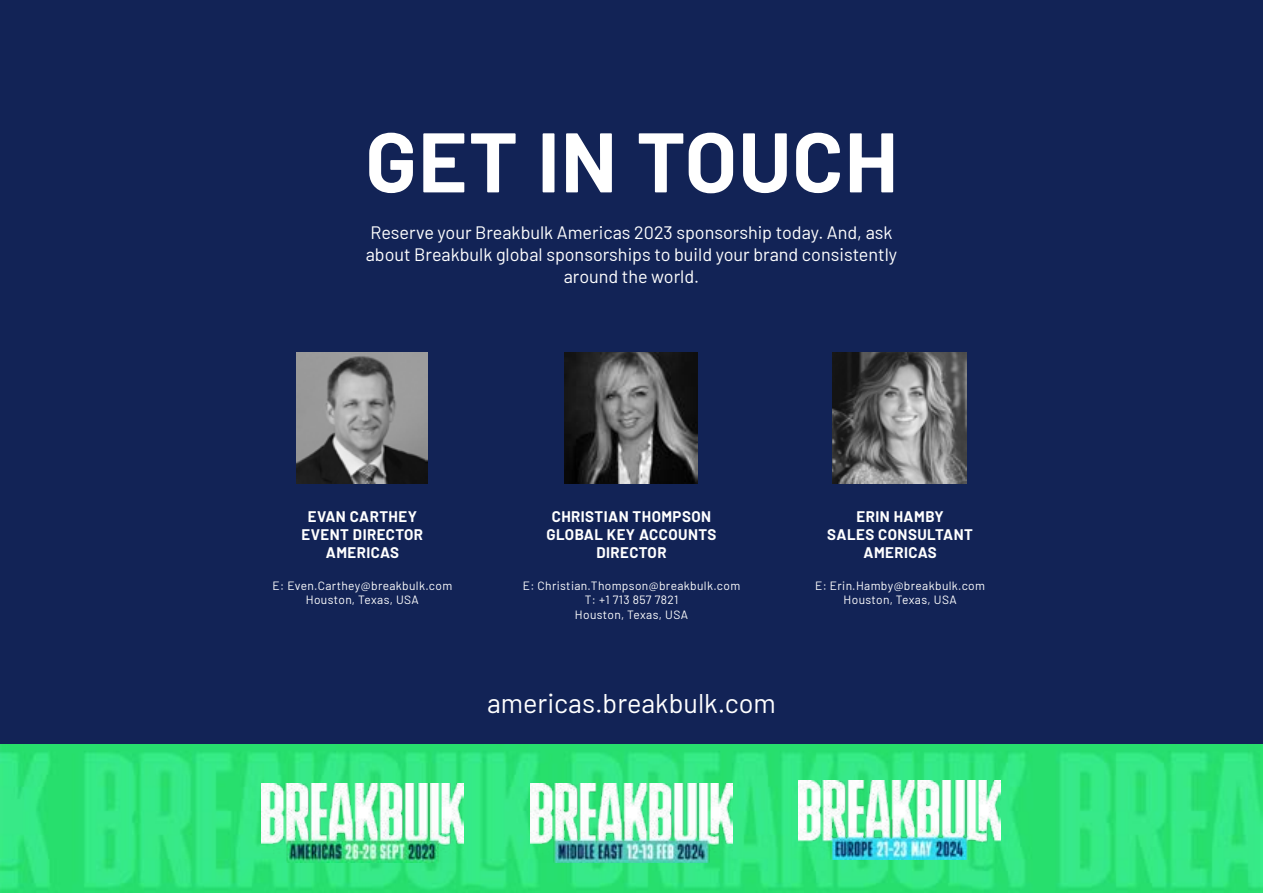
<style>
.page{position:relative;width:1263px;height:893px;background:#fff}
.page>*{position:absolute;margin:0;border:0;box-sizing:border-box;transform-origin:0 0}
.t1{font:700 84.3px "Barlow";letter-spacing:.015em;color:#fff}
.t2{font:27px "Barlow";color:#fff}
.t3{font:18px/21.6px "Barlow";color:#fff;text-align:center}
.t4{font:700 15px/18px "Barlow";letter-spacing:.03em;color:#fff;text-align:center}
.t5{font:12px/14.4px "Barlow";letter-spacing:.03em;color:#fff;text-align:center}
</style>
<div class="page">
<img style="left:0;top:211px;width:1263px;height:682px">
<div style="left:1px;top:1px;width:1262px;height:743px;background:#122356"></div>
<img style="left:565px;top:352px;width:133px;height:131px">
<img style="left:530px;top:783px;width:203px;height:80px">
<img style="left:798px;top:780px;width:203px;height:79px">
<img style="left:261px;top:783px;width:203px;height:80px">
<img style="left:833px;top:352px;width:133px;height:131px">
<img style="left:297px;top:352px;width:131px;height:131px">
<h1 class="t1" style="left:365px;top:100px;width:534px">GET IN TOUCH</h1>
<h3 class="t3" style="left:366px;top:221px;width:533px">Reserve your Breakbulk Americas 2023 sponsorship today. And, ask about Breakbulk global sponsorships to build your brand consistently around the world.</h3>
<p class="t4" style="left:302px;top:506px;width:123px">EVAN CARTHEY<br>EVENT DIRECTOR<br>AMERICAS</p>
<p class="t5" style="left:273px;top:578px;width:181px">E: Even.Carthey@breakbulk.com<br>Houston, Texas, USA</p>
<p class="t4" style="left:546px;top:506px;width:172px">CHRISTIAN THOMPSON<br>GLOBAL KEY ACCOUNTS<br>DIRECTOR</p>
<p class="t5" style="left:523px;top:578px;width:219px">E: Christian.Thompson@breakbulk.com<br>T: +1 713 857 7821<br>Houston, Texas, USA</p>
<h2 class="t2" style="left:487px;top:684px;width:290px">americas.breakbulk.com</h2>
<p class="t4" style="left:827px;top:506px;width:147px">ERIN HAMBY<br>SALES CONSULTANT<br>AMERICAS</p>
<p class="t5" style="left:815px;top:578px;width:171px">E: Erin.Hamby@breakbulk.com<br>Houston, Texas, USA</p>
</div>
